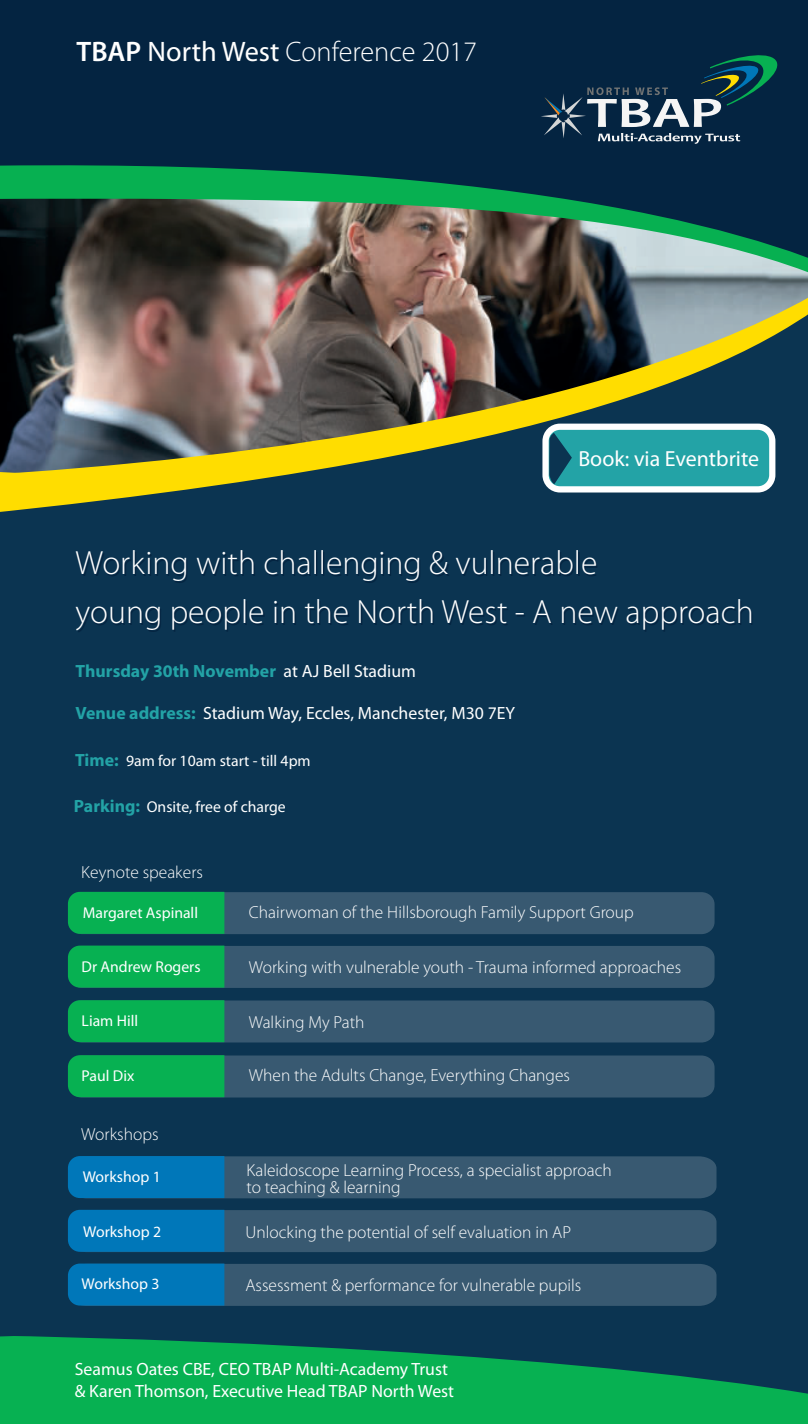
<style>
.page{position:relative;width:808px;height:1424px;background:#fff}
.page>*{position:absolute;margin:0;border:0;box-sizing:border-box;transform-origin:0 0}
.t1{font:300 33.62px/49px "Myriad Pro";color:#fff}
.t2{font:300 28.25px "Myriad Pro";color:#fff}
.t3{font:21.88px "Myriad Pro";color:#fff}
.t4{font:17.75px/21.2px "Myriad Pro";color:#fff}
.t5{font:700 17.75px "Myriad Pro";color:#23a3a6}
.t6{font:300 17.5px "Myriad Pro";color:#fff}
.t7{font:300 17.38px/17.5px "Myriad Pro";color:#fff}
.t8{font:15.75px "Myriad Pro";color:#fff}
.s1{font-weight:600}
.s2{font-weight:400}
.s3{font-weight:400;color:#fff}
.s4{font-weight:700;color:#23a3a6}
.s5{font-weight:700;font-size:17.75px;color:#23a3a6}
</style>
<div class="page">
<div style="left:0;top:514px;width:808px;height:733px;background:#0b3451"></div>
<div style="left:0;top:0;width:808px;height:159px;background:#042441"></div>
<svg style="left:0;top:1247px;width:808px;height:175px;background:#097051"></svg>
<svg style="left:541px;top:51px;width:240px;height:93px;background:#204055"></svg>
<svg style="left:0;top:159px;width:808px;height:111px;background:#356050"></svg>
<img style="left:0;top:270px;width:808px;height:244px">
<div style="left:69px;top:892px;width:645px;height:42px;background:#385971;border-radius:13px"></div>
<div style="left:68px;top:892px;width:156px;height:42px;background:#07b152"></div>
<div style="left:69px;top:946px;width:645px;height:42px;background:#385971;border-radius:13px"></div>
<div style="left:68px;top:945px;width:156px;height:42px;background:#07b152"></div>
<div style="left:69px;top:1000px;width:645px;height:42px;background:#385971;border-radius:13px"></div>
<div style="left:68px;top:1000px;width:156px;height:42px;background:#07b152"></div>
<div style="left:69px;top:1055px;width:645px;height:42px;background:#385971;border-radius:13px"></div>
<div style="left:68px;top:1055px;width:156px;height:42px;background:#07b152"></div>
<svg style="left:68px;top:1156px;width:648px;height:42px;background:#2a5f81"></svg>
<svg style="left:68px;top:1210px;width:648px;height:42px;background:#2a5f81"></svg>
<svg style="left:68px;top:1263px;width:648px;height:43px;background:#295f81"></svg>
<h2 class="t2" style="left:77px;top:35px;width:402px"><span class="s1">TBAP</span> <span class="s2">North West</span> Conference 2017</h2>
<p class="t3" style="left:578px;top:445px;width:182px">Book: via Eventbrite</p>
<h1 class="t1" style="left:76px;top:538px;width:680px">Working with challenging &amp; vulnerable<br>young people in the North West - A new approach</h1>
<p class="t5" style="left:76px;top:659px;width:342px">Thursday 30th November <span class="s3">at AJ Bell Stadium</span></p>
<p class="t4" style="left:76px;top:703px;width:441px"><span class="s4">Venue address:</span> Stadium Way, Eccles, Manchester, M30 7EY</p>
<p class="t8" style="left:75px;top:751px;width:237px"><span class="s5">Time:</span> 9am for 10am start - till 4pm</p>
<p class="t8" style="left:74px;top:796px;width:213px"><span class="s5">Parking:</span> Onsite, free of charge</p>
<p class="t6" style="left:81px;top:861px;width:123px">Keynote speakers</p>
<p class="t8" style="left:83px;top:902px;width:117px">Margaret Aspinall</p>
<p class="t8" style="left:82px;top:957px;width:121px">Dr Andrew Rogers</p>
<p class="t8" style="left:82px;top:1011px;width:58px">Liam Hill</p>
<p class="t8" style="left:82px;top:1066px;width:54px">Paul Dix</p>
<p class="t6" style="left:81px;top:1124px;width:79px">Workshops</p>
<p class="t8" style="left:83px;top:1167px;width:79px">Workshop 1</p>
<p class="t8" style="left:83px;top:1222px;width:79px">Workshop 2</p>
<p class="t8" style="left:82px;top:1274px;width:79px">Workshop 3</p>
<p class="t7" style="left:249px;top:903px;width:386px">Chairwoman of the Hillsborough Family Support Group</p>
<p class="t7" style="left:249px;top:958px;width:434px">Working with vulnerable youth - Trauma informed approaches</p>
<p class="t7" style="left:249px;top:1013px;width:117px">Walking My Path</p>
<p class="t7" style="left:249px;top:1066px;width:323px">When the Adults Change, Everything Changes</p>
<p class="t7" style="left:246px;top:1161px;width:367px">Kaleidoscope Learning Process, a specialist approach to teaching &amp; learning</p>
<p class="t7" style="left:246px;top:1223px;width:327px">Unlocking the potential of self evaluation in AP</p>
<p class="t7" style="left:246px;top:1276px;width:337px">Assessment &amp; performance for vulnerable pupils</p>
<p class="t4" style="left:75px;top:1358px;width:381px">Seamus Oates CBE, CEO TBAP Multi-Academy Trust &amp; Karen Thomson, Executive Head TBAP North West</p>
</div>
